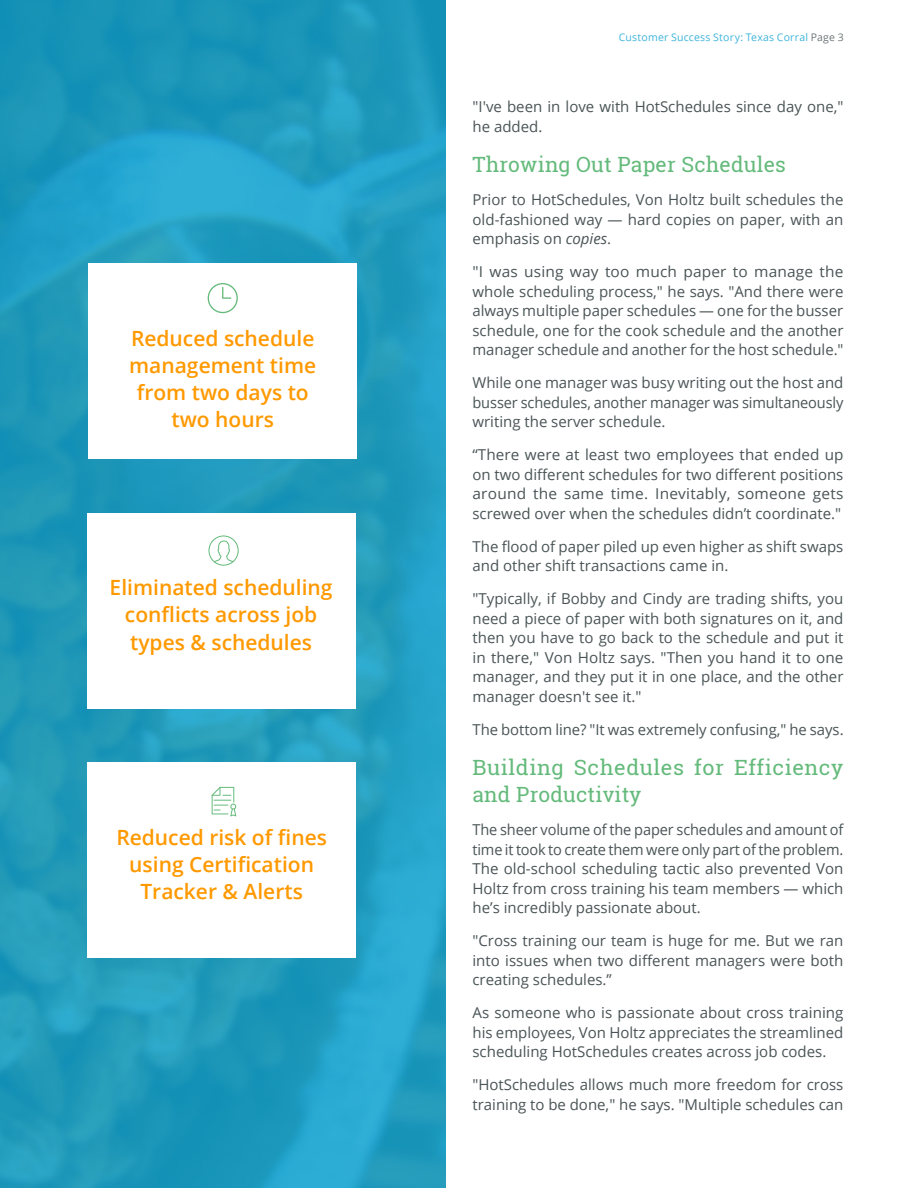
<style>
.page{position:relative;width:918px;height:1188px;background:#fff}
.page>*{position:absolute;margin:0;border:0;box-sizing:border-box;transform-origin:0 0}
.t1{font:600 21px/27px "Open Sans";color:#f90;text-align:center}
.t2{font:21px/27px "Roboto Slab";letter-spacing:.01em;color:#64ba7b}
.t3{font:15px/19.5px "Open Sans";color:#4a5456;text-align:justify}
.t4{font:10.5px "Open Sans";letter-spacing:.02em;color:#3db4da}
.s1{color:#6e7678}
.s2{font-style:italic}
</style>
<div class="page">
<svg style="left:0;top:0;width:446px;height:1187px;background:#219cbe"></svg>
<div style="left:87px;top:513px;width:268px;height:195px;background:#fff"></div>
<div style="left:89px;top:264px;width:268px;height:195px;background:#fff"></div>
<svg style="left:208px;top:283px;width:30px;height:30px"></svg>
<div style="left:87px;top:762px;width:269px;height:196px;background:#fff"></div>
<svg style="left:212px;top:787px;width:24px;height:29px"></svg>
<svg style="left:208px;top:535px;width:31px;height:31px"></svg>
<h1 class="t1" style="left:129px;top:327px;width:189px">Reduced schedule management time from two days to two hours</h1>
<h1 class="t1" style="left:110px;top:577px;width:224px">Eliminated scheduling conflicts across job types &amp; schedules</h1>
<h1 class="t1" style="left:116px;top:823px;width:212px">Reduced risk of fines using Certification<br>Tracker &amp; Alerts</h1>
<p class="t4" style="left:619px;top:33px;width:226px">Customer Success Story: Texas Corral <span class="s1">Page 3</span></p>
<p class="t3" style="left:472px;top:99px;width:372px">"I've been in love with HotSchedules since day one," he added.</p>
<h1 class="t2" style="left:472px;top:153px;width:315px">Throwing Out Paper Schedules</h1>
<p class="t3" style="left:472px;top:192px;width:372px">Prior to HotSchedules, Von Holtz built schedules the old-fashioned way — hard copies on paper, with an emphasis on <span class="s2">copies</span>.</p>
<p class="t3" style="left:472px;top:264px;width:373px">"I was using way too much paper to manage the whole scheduling process," he says. "And there were always multiple paper schedules — one for the busser schedule, one for the cook schedule and the another manager schedule and another for the host schedule."</p>
<p class="t3" style="left:472px;top:375px;width:373px">While one manager was busy writing out the host and busser schedules, another manager was simultaneously writing the server schedule.</p>
<p class="t3" style="left:472px;top:447px;width:373px">“There were at least two employees that ended up on two different schedules for two different positions around the same time. Inevitably, someone gets screwed over when the schedules didn’t coordinate."</p>
<p class="t3" style="left:472px;top:536px;width:372px">The flood of paper piled up even higher as shift swaps and other shift transactions came in.</p>
<p class="t3" style="left:472px;top:591px;width:373px">"Typically, if Bobby and Cindy are trading shifts, you need a piece of paper with both signatures on it, and then you have to go back to the schedule and put it in there," Von Holtz says. "Then you hand it to one manager, and they put it in one place, and the other manager doesn't see it."</p>
<p class="t3" style="left:472px;top:721px;width:373px">The bottom line? "It was extremely confusing," he says.</p>
<h1 class="t2" style="left:472px;top:756px;width:372px">Building Schedules for Efficiency and Productivity</h1>
<p class="t3" style="left:472px;top:822px;width:373px">The sheer volume of the paper schedules and amount of time it took to create them were only part of the problem.<br>The old-school scheduling tactic also prevented Von Holtz from cross training his team members — which he’s incredibly passionate about.</p>
<p class="t3" style="left:472px;top:933px;width:372px">"Cross training our team is huge for me. But we ran into issues when two different managers were both creating schedules.”</p>
<p class="t3" style="left:472px;top:1005px;width:373px">As someone who is passionate about cross training his employees, Von Holtz appreciates the streamlined scheduling HotSchedules creates across job codes.</p>
<p class="t3" style="left:472px;top:1077px;width:372px">"HotSchedules allows much more freedom for cross training to be done," he says. "Multiple schedules can</p>
</div>
